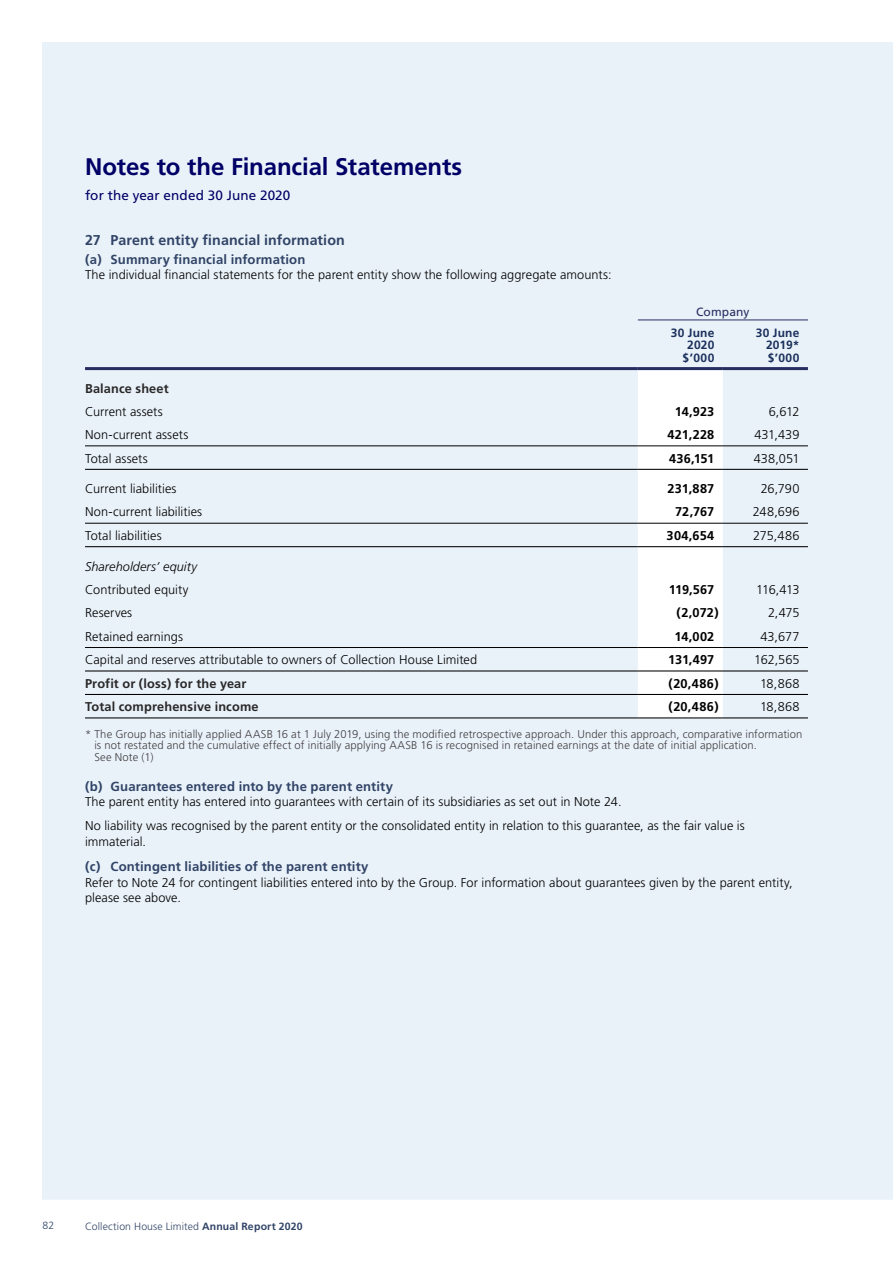
<style>
.page{position:relative;width:893px;height:1263px;background:#fff}
.page>*{position:absolute;margin:0;border:0;box-sizing:border-box;transform-origin:0 0}
.t1{font:700 24px "Frutiger";letter-spacing:-.005em;color:#006}
.t2{font:700 14.25px "Frutiger";letter-spacing:.005em;color:#314467}
.t3{font:13.5px "Frutiger";letter-spacing:.005em;color:#006}
.t4{font:700 13.2px "Frutiger";letter-spacing:.01em;color:#314467}
.t5{font:300 12.75px/23.9px "Frutiger";letter-spacing:.005em;color:#000}
.t6{font:700 12.75px "Frutiger";letter-spacing:.01em;color:#000}
.t7{font:700 12.75px "Frutiger";letter-spacing:.01em;color:#292829}
.t8{font:italic 300 12.75px "Frutiger";letter-spacing:.005em;color:#000}
.t9{font:700 12px/12.8px "Frutiger";letter-spacing:.02em;color:#1a2f5b;text-align:right}
.t10{font:12px "Frutiger";letter-spacing:.015em;color:#262d61}
.t11{font:300 11.25px/11.2px "Frutiger";letter-spacing:.01em;color:#414042}
.t12{font:300 10.5px "Frutiger";letter-spacing:.015em;color:#314467}
.s1{font-weight:700}
</style>
<div class="page">
<div style="left:43px;top:43px;width:850px;height:1156px;background:#eaf2f9"></div>
<div style="left:638px;top:370px;width:85px;height:347px;background:#fff"></div>
<hr style="left:638px;top:367px;width:85px;height:3px;background:#262d61">
<hr style="left:723px;top:367px;width:85px;height:3px;background:#262d61">
<hr style="left:85px;top:367px;width:553px;height:3px;background:#262d61">
<hr style="left:85px;top:717px;width:553px;height:1px;background:#000">
<hr style="left:638px;top:717px;width:85px;height:1px;background:#000">
<hr style="left:723px;top:717px;width:85px;height:1px;background:#000">
<hr style="left:85px;top:694px;width:553px;height:1px;background:#000">
<hr style="left:638px;top:694px;width:85px;height:1px;background:#000">
<hr style="left:723px;top:694px;width:85px;height:1px;background:#000">
<hr style="left:85px;top:647px;width:553px;height:1px;background:#000">
<hr style="left:85px;top:670px;width:553px;height:1px;background:#000">
<hr style="left:638px;top:647px;width:85px;height:1px;background:#000">
<hr style="left:723px;top:647px;width:85px;height:1px;background:#000">
<hr style="left:638px;top:670px;width:85px;height:1px;background:#000">
<hr style="left:723px;top:670px;width:85px;height:1px;background:#000">
<hr style="left:85px;top:523px;width:553px;height:1px;background:#000">
<hr style="left:85px;top:546px;width:553px;height:1px;background:#000">
<hr style="left:638px;top:523px;width:85px;height:1px;background:#000">
<hr style="left:723px;top:523px;width:85px;height:1px;background:#000">
<hr style="left:638px;top:546px;width:85px;height:1px;background:#000">
<hr style="left:723px;top:546px;width:85px;height:1px;background:#000">
<hr style="left:85px;top:446px;width:553px;height:1px;background:#000">
<hr style="left:85px;top:469px;width:553px;height:1px;background:#000">
<hr style="left:638px;top:446px;width:85px;height:1px;background:#000">
<hr style="left:723px;top:446px;width:85px;height:1px;background:#000">
<hr style="left:638px;top:469px;width:85px;height:1px;background:#000">
<hr style="left:723px;top:469px;width:85px;height:1px;background:#000">
<hr style="left:638px;top:320px;width:85px;height:1px;background:#262d61">
<hr style="left:723px;top:320px;width:85px;height:1px;background:#262d61">
<h1 class="t1" style="left:85px;top:152px;width:379px">Notes to the Financial Statements</h1>
<p class="t3" style="left:85px;top:187px;width:207px">for the year ended 30 June 2020</p>
<p class="t2" style="left:85px;top:231px;width:261px">27 Parent entity financial information</p>
<p class="t4" style="left:85px;top:252px;width:222px">(a) Summary financial information</p>
<p class="t5" style="left:85px;top:263px;width:528px">The individual financial statements for the parent entity show the following aggregate amounts:</p>
<p class="t10" style="left:696px;top:304px;width:55px">Company</p>
<p class="t9" style="left:671px;top:326px;width:45px">30 June<br>2020 $’000</p>
<p class="t9" style="left:766px;top:326px;width:35px;text-align:justify;text-indent:-10px">30 June 2019* $’000</p>
<p class="t7" style="left:85px;top:381px;width:85px">Balance sheet</p>
<p class="t5" style="left:85px;top:399px;width:79px">Current assets</p>
<p class="t6" style="left:675px;top:404px;width:41px">14,923</p>
<p class="t5" style="left:769px;top:399px;width:32px">6,612</p>
<p class="t5" style="left:85px;top:423px;width:105px">Non-current assets</p>
<p class="t6" style="left:667px;top:427px;width:48px">421,228</p>
<p class="t5" style="left:754px;top:423px;width:47px">431,439</p>
<p class="t5" style="left:85px;top:446px;width:64px">Total assets</p>
<p class="t6" style="left:669px;top:451px;width:47px">436,151</p>
<p class="t5" style="left:754px;top:446px;width:47px">438,051</p>
<p class="t5" style="left:85px;top:477px;width:93px">Current liabilities</p>
<p class="t6" style="left:667px;top:481px;width:48px">231,887</p>
<p class="t5" style="left:761px;top:477px;width:40px">26,790</p>
<p class="t5" style="left:85px;top:500px;width:119px">Non-current liabilities</p>
<p class="t6" style="left:675px;top:504px;width:41px">72,767</p>
<p class="t5" style="left:753px;top:500px;width:48px">248,696</p>
<p class="t5" style="left:85px;top:524px;width:78px">Total liabilities</p>
<p class="t6" style="left:667px;top:528px;width:49px">304,654</p>
<p class="t5" style="left:753px;top:524px;width:48px">275,486</p>
<p class="t8" style="left:85px;top:559px;width:114px">Shareholders’ equity</p>
<p class="t5" style="left:85px;top:578px;width:105px">Contributed equity</p>
<p class="t6" style="left:669px;top:582px;width:47px">119,567</p>
<p class="t5" style="left:756px;top:578px;width:45px">116,413</p>
<p class="t5" style="left:85px;top:601px;width:49px">Reserves</p>
<p class="t6" style="left:677px;top:605px;width:43px">(2,072)</p>
<p class="t5" style="left:768px;top:601px;width:33px">2,475</p>
<p class="t5" style="left:85px;top:624px;width:99px">Retained earnings</p>
<p class="t6" style="left:674px;top:629px;width:41px">14,002</p>
<p class="t5" style="left:760px;top:624px;width:40px">43,677</p>
<p class="t5" style="left:85px;top:648px;width:394px">Capital and reserves attributable to owners of Collection House Limited</p>
<p class="t6" style="left:668px;top:652px;width:48px">131,497</p>
<p class="t5" style="left:754px;top:648px;width:47px">162,565</p>
<p class="t7" style="left:85px;top:676px;width:163px">Profit or (loss) for the year</p>
<p class="t6" style="left:669px;top:676px;width:52px">(20,486)</p>
<p class="t5" style="left:760px;top:671px;width:41px">18,868</p>
<p class="t7" style="left:85px;top:699px;width:175px">Total comprehensive income</p>
<p class="t6" style="left:669px;top:699px;width:52px">(20,486)</p>
<p class="t5" style="left:760px;top:695px;width:41px">18,868</p>
<p class="t11" style="left:94px;top:729px;width:710px;text-indent:-9px">* The Group has initially applied AASB 16 at 1 July 2019, using the modified retrospective approach. Under this approach, comparative information is not restated and the cumulative effect of initially applying AASB 16 is recognised in retained earnings at the date of initial application.<br>See Note (1)</p>
<p class="t4" style="left:85px;top:778px;width:309px">(b) Guarantees entered into by the parent entity</p>
<p class="t5" style="left:85px;top:790px;width:661px">The parent entity has entered into guarantees with certain of its subsidiaries as set out in Note 24.<br>No liability was recognised by the parent entity or the consolidated entity in relation to this guarantee, as the fair value is</p>
<p class="t5" style="left:85px;top:829px;width:63px">immaterial.</p>
<p class="t4" style="left:85px;top:859px;width:285px">(c) Contingent liabilities of the parent entity</p>
<p class="t5" style="left:85px;top:875px;width:709px;line-height:15.5px">Refer to Note 24 for contingent liabilities entered into by the Group. For information about guarantees given by the parent entity, please see above.</p>
<p class="t12" style="left:43px;top:1220px;width:13px">82</p>
<p class="t12" style="left:85px;top:1220px;width:219px">Collection House Limited <span class="s1">Annual Report 2020</span></p>
</div>
